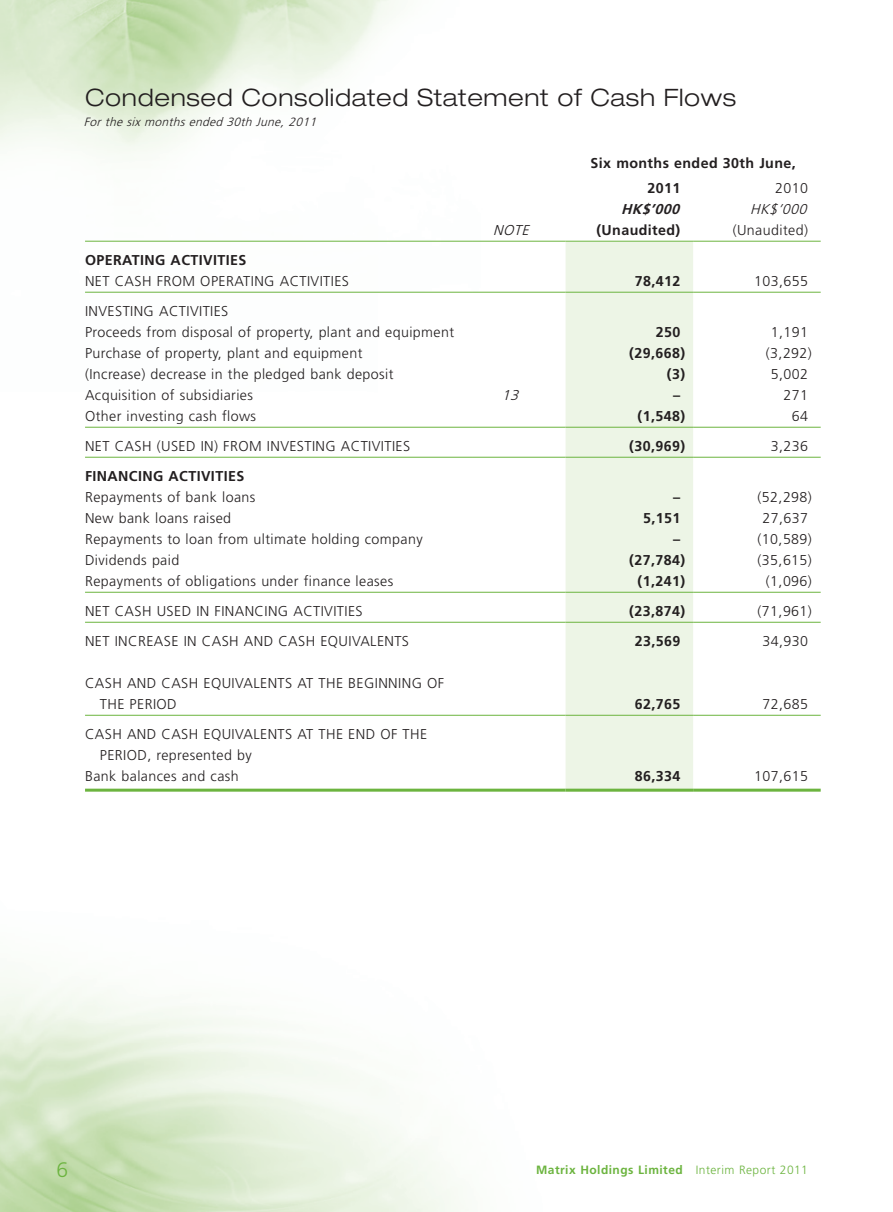
<style>
.page{position:relative;width:893px;height:1212px;background:#fff}
.page>*{position:absolute;margin:0;border:0;box-sizing:border-box;transform-origin:0 0}
.Heading_1{font:300 expanded 24px "Helvetica Neue LT Std";letter-spacing:.03em;color:#231f20}
.t1{font:300 21px "Frutiger LT Std";color:#6cb43f}
.Body_Text{font:300 14.25px/21px "Frutiger LT Std";letter-spacing:.03em;color:#231f20}
.Body_Text-2{font:700 14.25px "Frutiger LT Std";letter-spacing:.03em;color:#231f20}
.Body_Text-3{font:italic 300 14.25px "Frutiger LT Std";color:#231f20}
.Body_Text-4{font:italic 700 14.25px "Frutiger LT Std";color:#231f20}
.t2{font:700 12px "Frutiger LT Std";letter-spacing:.04em;color:#6cb43f}
.Notes{font:italic 300 12px "Frutiger LT Std";color:#231f20}
.s1{font-weight:300}
</style>
<div class="page">
<div style="left:566px;top:242px;width:127px;height:547px;background:#edf5e6"></div>
<hr style="left:85px;top:241px;width:387px;height:1px;background:#6cb43f">
<hr style="left:472px;top:241px;width:94px;height:1px;background:#6cb43f">
<hr style="left:566px;top:241px;width:127px;height:1px;background:#6cb43f">
<hr style="left:693px;top:241px;width:128px;height:1px;background:#6cb43f">
<hr style="left:85px;top:292px;width:387px;height:1px;background:#6cb43f">
<hr style="left:472px;top:292px;width:94px;height:1px;background:#6cb43f">
<hr style="left:566px;top:292px;width:127px;height:1px;background:#6cb43f">
<hr style="left:693px;top:292px;width:128px;height:1px;background:#6cb43f">
<hr style="left:85px;top:427px;width:387px;height:1px;background:#6cb43f">
<hr style="left:472px;top:427px;width:94px;height:1px;background:#6cb43f">
<hr style="left:566px;top:427px;width:127px;height:1px;background:#6cb43f">
<hr style="left:693px;top:427px;width:128px;height:1px;background:#6cb43f">
<hr style="left:85px;top:457px;width:387px;height:1px;background:#6cb43f">
<hr style="left:472px;top:457px;width:94px;height:1px;background:#6cb43f">
<hr style="left:566px;top:457px;width:127px;height:1px;background:#6cb43f">
<hr style="left:693px;top:457px;width:128px;height:1px;background:#6cb43f">
<hr style="left:85px;top:592px;width:387px;height:1px;background:#6cb43f">
<hr style="left:472px;top:592px;width:94px;height:1px;background:#6cb43f">
<hr style="left:566px;top:592px;width:127px;height:1px;background:#6cb43f">
<hr style="left:693px;top:592px;width:128px;height:1px;background:#6cb43f">
<hr style="left:85px;top:622px;width:387px;height:1px;background:#6cb43f">
<hr style="left:472px;top:622px;width:94px;height:1px;background:#6cb43f">
<hr style="left:566px;top:622px;width:127px;height:1px;background:#6cb43f">
<hr style="left:693px;top:622px;width:128px;height:1px;background:#6cb43f">
<hr style="left:85px;top:715px;width:387px;height:1px;background:#6cb43f">
<hr style="left:472px;top:715px;width:94px;height:1px;background:#6cb43f">
<hr style="left:566px;top:715px;width:127px;height:1px;background:#6cb43f">
<hr style="left:693px;top:715px;width:128px;height:1px;background:#6cb43f">
<hr style="left:85px;top:789px;width:387px;height:3px;background:#6cb43f">
<hr style="left:472px;top:789px;width:94px;height:3px;background:#6cb43f">
<hr style="left:566px;top:789px;width:127px;height:3px;background:#6cb43f">
<hr style="left:693px;top:789px;width:128px;height:3px;background:#6cb43f">
<p class="Heading_1" style="left:85px;top:84px;width:653px">Condensed Consolidated Statement of Cash Flows</p>
<p class="Notes" style="left:84px;top:115px;width:237px">For the six months ended 30th June, 2011</p>
<p class="Body_Text-2" style="left:591px;top:155px;width:207px">Six months ended 30th June,</p>
<p class="Body_Text-2" style="left:647px;top:180px;width:34px">2011</p>
<p class="Body_Text" style="left:775px;top:178px;width:34px">2010</p>
<p class="Body_Text-4" style="left:621px;top:201px;width:64px">HK$’000</p>
<p class="Body_Text-3" style="left:750px;top:201px;width:62px">HK$’000</p>
<p class="Body_Text-3" style="left:493px;top:222px;width:41px">NOTE</p>
<p class="Body_Text-2" style="left:596px;top:222px;width:85px">(Unaudited)</p>
<p class="Body_Text" style="left:733px;top:220px;width:77px">(Unaudited)</p>
<p class="Body_Text-2" style="left:85px;top:252px;width:163px">OPERATING ACTIVITIES</p>
<p class="Body_Text" style="left:85px;top:271px;width:265px">NET CASH FROM OPERATING ACTIVITIES</p>
<p class="Body_Text-2" style="left:635px;top:273px;width:47px">78,412</p>
<p class="Body_Text" style="left:754px;top:271px;width:55px">103,655</p>
<p class="Body_Text" style="left:85px;top:301px;width:145px">INVESTING ACTIVITIES</p>
<p class="Body_Text" style="left:85px;top:322px;width:371px">Proceeds from disposal of property, plant and equipment</p>
<p class="Body_Text-2" style="left:656px;top:324px;width:26px">250</p>
<p class="Body_Text" style="left:771px;top:322px;width:39px">1,191</p>
<p class="Body_Text" style="left:85px;top:343px;width:279px">Purchase of property, plant and equipment</p>
<p class="Body_Text-2" style="left:629px;top:345px;width:57px">(29,668)</p>
<p class="Body_Text" style="left:766px;top:343px;width:47px">(3,292)</p>
<p class="Body_Text" style="left:85px;top:364px;width:310px">(Increase) decrease in the pledged bank deposit</p>
<p class="Body_Text-2" style="left:667px;top:366px;width:20px">(3)</p>
<p class="Body_Text" style="left:771px;top:364px;width:39px">5,002</p>
<p class="Body_Text" style="left:85px;top:385px;width:169px">Acquisition of subsidiaries</p>
<p class="Body_Text-3" style="left:502px;top:387px;width:22px">13</p>
<p class="Body_Text-2" style="left:673px;top:387px;width:9px">–</p>
<p class="Body_Text" style="left:783px;top:385px;width:26px">271</p>
<p class="Body_Text" style="left:85px;top:406px;width:173px">Other investing cash flows</p>
<p class="Body_Text-2" style="left:638px;top:408px;width:49px">(1,548)</p>
<p class="Body_Text" style="left:792px;top:406px;width:18px">64</p>
<p class="Body_Text" style="left:85px;top:436px;width:327px">NET CASH (USED IN) FROM INVESTING ACTIVITIES</p>
<p class="Body_Text-2" style="left:629px;top:438px;width:57px">(30,969)</p>
<p class="Body_Text" style="left:771px;top:436px;width:39px">3,236</p>
<p class="Body_Text-2" style="left:85px;top:468px;width:161px">FINANCING ACTIVITIES</p>
<p class="Body_Text" style="left:85px;top:487px;width:172px">Repayments of bank loans</p>
<p class="Body_Text-2" style="left:673px;top:489px;width:9px">–</p>
<p class="Body_Text" style="left:758px;top:487px;width:56px">(52,298)</p>
<p class="Body_Text" style="left:85px;top:508px;width:148px">New bank loans raised</p>
<p class="Body_Text-2" style="left:643px;top:510px;width:39px">5,151</p>
<p class="Body_Text" style="left:762px;top:508px;width:47px">27,637</p>
<p class="Body_Text" style="left:85px;top:529px;width:339px">Repayments to loan from ultimate holding company</p>
<p class="Body_Text-2" style="left:673px;top:531px;width:9px">–</p>
<p class="Body_Text" style="left:758px;top:529px;width:56px">(10,589)</p>
<p class="Body_Text" style="left:85px;top:550px;width:96px">Dividends paid</p>
<p class="Body_Text-2" style="left:629px;top:552px;width:57px">(27,784)</p>
<p class="Body_Text" style="left:758px;top:550px;width:56px">(35,615)</p>
<p class="Body_Text" style="left:85px;top:571px;width:310px">Repayments of obligations under finance leases</p>
<p class="Body_Text-2" style="left:638px;top:573px;width:49px">(1,241)</p>
<p class="Body_Text" style="left:766px;top:571px;width:47px">(1,096)</p>
<p class="Body_Text" style="left:85px;top:601px;width:279px">NET CASH USED IN FINANCING ACTIVITIES</p>
<p class="Body_Text-2" style="left:629px;top:603px;width:57px">(23,874)</p>
<p class="Body_Text" style="left:758px;top:601px;width:56px">(71,961)</p>
<p class="Body_Text" style="left:85px;top:631px;width:326px">NET INCREASE IN CASH AND CASH EQUIVALENTS</p>
<p class="Body_Text-2" style="left:635px;top:633px;width:47px">23,569</p>
<p class="Body_Text" style="left:762px;top:631px;width:47px">34,930</p>
<p class="Body_Text" style="left:100px;top:673px;width:346px;text-indent:-15px">CASH AND CASH EQUIVALENTS AT THE BEGINNING OF<br>THE PERIOD</p>
<p class="Body_Text-2" style="left:635px;top:696px;width:47px">62,765</p>
<p class="Body_Text" style="left:762px;top:694px;width:47px">72,685</p>
<p class="Body_Text" style="left:100px;top:724px;width:329px;text-indent:-15px">CASH AND CASH EQUIVALENTS AT THE END OF THE<br>PERIOD, represented by</p>
<p class="Body_Text" style="left:85px;top:766px;width:155px">Bank balances and cash</p>
<p class="Body_Text-2" style="left:635px;top:768px;width:47px">86,334</p>
<p class="Body_Text" style="left:754px;top:766px;width:55px">107,615</p>
<h2 class="t1" style="left:56px;top:1158px;width:13px">6</h2>
<p class="t2" style="left:536px;top:1162px;width:273px">Matrix Holdings Limited <span class="s1">Interim Report 2011</span></p>
</div>
